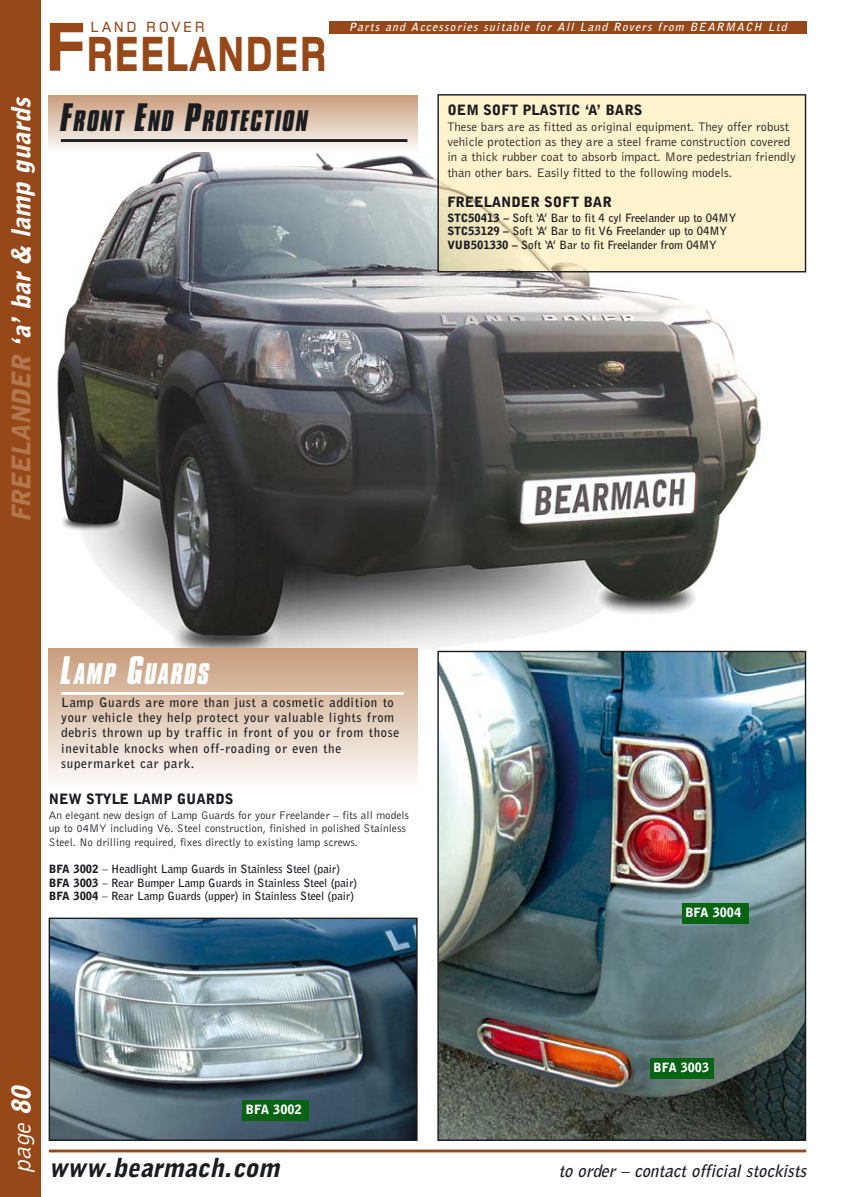
<style>
.page{position:relative;width:845px;height:1197px;background:#fff}
.page>*{position:absolute;margin:0;border:0;box-sizing:border-box;transform-origin:0 0}
.t1{font:800 51.2px "Foundry Monoline";letter-spacing:.025em;color:#964819;scale:.8 1}
.t2{font:italic 900 25.6px "Bell Gothic BT";color:#fff}
.t3{font:italic 700 25.6px "Compacta BT";letter-spacing:.06em;color:#1b1c20}
.t4{font:italic 900 25.6px "Bell Gothic BT";color:#1b1c20}
.t5{font:italic 700 25.6px "Compacta BT";letter-spacing:.06em;color:#fff}
.t6{font:italic 25.6px "Bell Gothic BT";color:#fff}
.t7{font:italic 700 17px "Bell Gothic BT";color:#1b1c20}
.t8{font:500 15.4px "Foundry Monoline";letter-spacing:.17em;color:#964819}
.t9{font:900 14.2px "Bell Gothic BT";color:#1b1c20}
.t10{font:12.8px/15.4px "Bell Gothic BT";color:#1b1c20}
.t11{font:700 12.8px/15.4px "Bell Gothic BT";letter-spacing:.055em;color:#1b1c20}
.t12{font:900 12.8px "Bell Gothic BT";color:#fff}
.t13{font:700 11.4px/13.6px "Bell Gothic BT";color:#1b1c20}
.t14{font:11.4px/13.6px "Bell Gothic BT";color:#1b1c20}
.t15{font:italic 700 11.4px "Bell Gothic BT";letter-spacing:.11em;color:#fff}
.s1{color:#b4764d}
.s2{font-size:71.6px}
.s3{font-size:34px}
.s4{font-weight:900}
</style>
<div class="page">
<img style="left:0;top:0;width:807px;height:1197px">
<h2 class="t2" style="left:11px;top:522px;width:427px;rotate:-90deg"><span class="s1">FREELANDER</span> ‘a’ bar &amp; lamp guards</h2>
<h3 class="t8" style="left:90px;top:21px;width:116px">LAND ROVER</h3>
<p class="t15" style="left:348px;top:23px;width:439px">Parts and Accessories suitable for All Land Rovers from BEARMACH Ltd</p>
<h1 class="t1" style="left:45px;top:35px;width:354px"><span class="s2">F</span>REELANDER</h1>
<h2 class="t3" style="left:61px;top:110px;width:248px"><span class="s3">F</span>RONT <span class="s3">E</span>ND <span class="s3">P</span>ROTECTION</h2>
<p class="t9" style="left:447px;top:104px;width:197px">OEM SOFT PLASTIC ‘A’ BARS</p>
<p class="t10" style="left:447px;top:119px;width:350px">These bars are as fitted as original equipment. They offer robust vehicle protection as they are a steel frame construction covered in a thick rubber coat to absorb impact. More pedestrian friendly than other bars. Easily fitted to the following models.</p>
<p class="t9" style="left:447px;top:196px;width:166px">FREELANDER SOFT BAR</p>
<p class="t13" style="left:447px;top:212px;width:290px"><span class="s4">STC50413 –</span> Soft ‘A’ Bar to fit 4 cyl Freelander up to 04MY<br><span class="s4">STC53129 –</span> Soft ‘A’ Bar to fit V6 Freelander up to 04MY<br><span class="s4">VUB501330 –</span> Soft ‘A’ Bar to fit Freelander from 04MY</p>
<h2 class="t5" style="left:61px;top:663px;width:150px"><span class="s3">L</span>AMP <span class="s3">G</span>UARDS</h2>
<p class="t11" style="left:61px;top:695px;width:339px">Lamp Guards are more than just a cosmetic addition to your vehicle they help protect your valuable lights from debris thrown up by traffic in front of you or from those inevitable knocks when off-roading or even the supermarket car park.</p>
<p class="t9" style="left:49px;top:793px;width:186px">NEW STYLE LAMP GUARDS</p>
<p class="t14" style="left:49px;top:808px;width:361px">An elegant new design of Lamp Guards for your Freelander – fits all models up to 04MY including V6. Steel construction, finished in polished Stainless<br>Steel. No drilling required, fixes directly to existing lamp screws.</p>
<p class="t13" style="left:49px;top:863px;width:310px"><span class="s4">BFA 3002</span> – Headlight Lamp Guards in Stainless Steel (pair)<br><span class="s4">BFA 3003</span> – Rear Bumper Lamp Guards in Stainless Steel (pair)<br><span class="s4">BFA 3004</span> – Rear Lamp Guards (upper) in Stainless Steel (pair)</p>
<p class="t12" style="left:685px;top:907px;width:57px">BFA 3004</p>
<h2 class="t6" style="left:13px;top:1173px;width:87px;rotate:-90deg">page <span class="s4">80</span></h2>
<p class="t12" style="left:245px;top:1105px;width:57px">BFA 3002</p>
<p class="t12" style="left:653px;top:1062px;width:57px">BFA 3003</p>
<h2 class="t4" style="left:49px;top:1157px;width:232px">www.bearmach.com</h2>
<h3 class="t7" style="left:558px;top:1164px;width:249px">to order – contact official stockists</h3>
</div>
